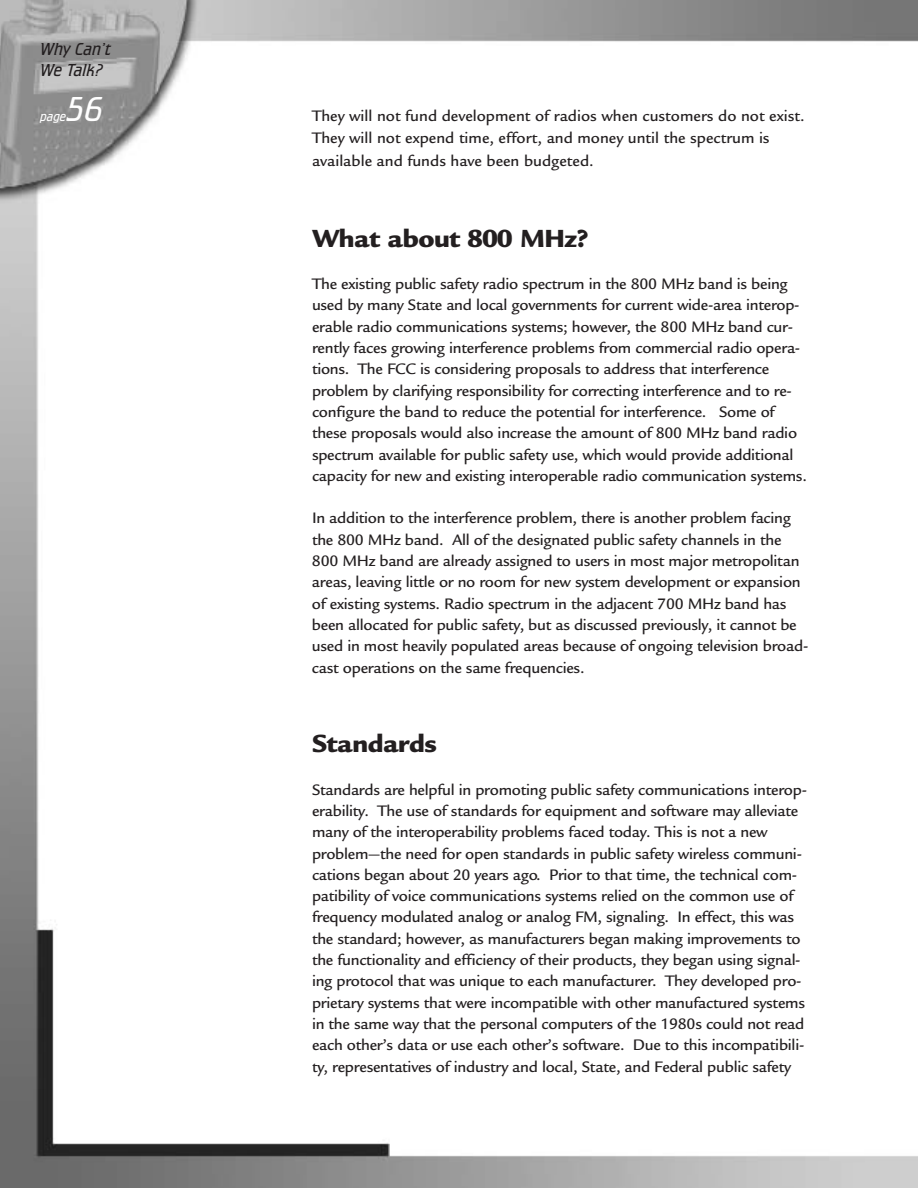
<style>
.page{position:relative;width:918px;height:1188px;background:#fff}
.page>*{position:absolute;margin:0;border:0;box-sizing:border-box;transform-origin:0 0}
.t1{font:italic 300 36px "Crillee T";color:#fff}
.t2{font:900 27px "Legacy Sans";letter-spacing:-.015em;color:#231f20}
.t3{font:italic 300 18px/21px "Crillee T";color:#231f20}
.t4{font:500 16.5px/21.3px "Legacy Sans";letter-spacing:-.015em;color:#231f20}
.t5{font:italic 300 13.5px "Crillee T";color:#fff}
</style>
<div class="page">
<img style="left:0;top:0;width:918px;height:1188px">
<p class="t3" style="left:40px;top:38px;width:72px">Why Can’t<br>We Talk?</p>
<p class="t5" style="left:40px;top:109px;width:27px">page</p>
<h1 class="t1" style="left:66px;top:88px;width:39px">56</h1>
<p class="t4" style="left:312px;top:107px;width:494px">They will not fund development of radios when customers do not exist.</p>
<p class="t4" style="left:312px;top:129px;width:459px;line-height:22.5px">They will not expend time, effort, and money until the spectrum is available and funds have been budgeted.</p>
<h3 class="t2" style="left:312px;top:228px;width:278px">What about 800 MHz?</h3>
<p class="t4" style="left:312px;top:275px;width:496px">The existing public safety radio spectrum in the 800 MHz band is being used by many State and local governments for current wide-area interop&shy;erable radio communications systems; however, the 800 MHz band cur&shy;rently faces growing interference problems from commercial radio opera&shy;tions. The FCC is considering proposals to address that interference problem by clarifying responsibility for correcting interference and to re&shy;configure the band to reduce the potential for interference. Some of these proposals would also increase the amount of 800 MHz band radio spectrum available for public safety use, which would provide additional capacity for new and existing interoperable radio communication systems.</p>
<p class="t4" style="left:312px;top:509px;width:498px">In addition to the interference problem, there is another problem facing the 800 MHz band. All of the designated public safety channels in the 800 MHz band are already assigned to users in most major metropolitan areas, leaving little or no room for new system development or expansion of existing systems. Radio spectrum in the adjacent 700 MHz band has been allocated for public safety, but as discussed previously, it cannot be used in most heavily populated areas because of ongoing television broad&shy;cast operations on the same frequencies.</p>
<h3 class="t2" style="left:312px;top:734px;width:127px">Standards</h3>
<p class="t4" style="left:312px;top:780px;width:497px">Standards are helpful in promoting public safety communications interop&shy;erability. The use of standards for equipment and software may alleviate many of the interoperability problems faced today. This is not a new problem—the need for open standards in public safety wireless communi&shy;cations began about 20 years ago. Prior to that time, the technical com&shy;patibility of voice communications systems relied on the common use of frequency modulated analog or analog FM, signaling. In effect, this was the standard; however, as manufacturers began making improvements to the functionality and efficiency of their products, they began using signal&shy;ing protocol that was unique to each manufacturer. They developed pro&shy;prietary systems that were incompatible with other manufactured systems in the same way that the personal computers of the 1980s could not read each other’s data or use each other’s software. Due to this incompatibili&shy;ty, representatives of industry and local, State, and Federal public safety</p>
</div>
